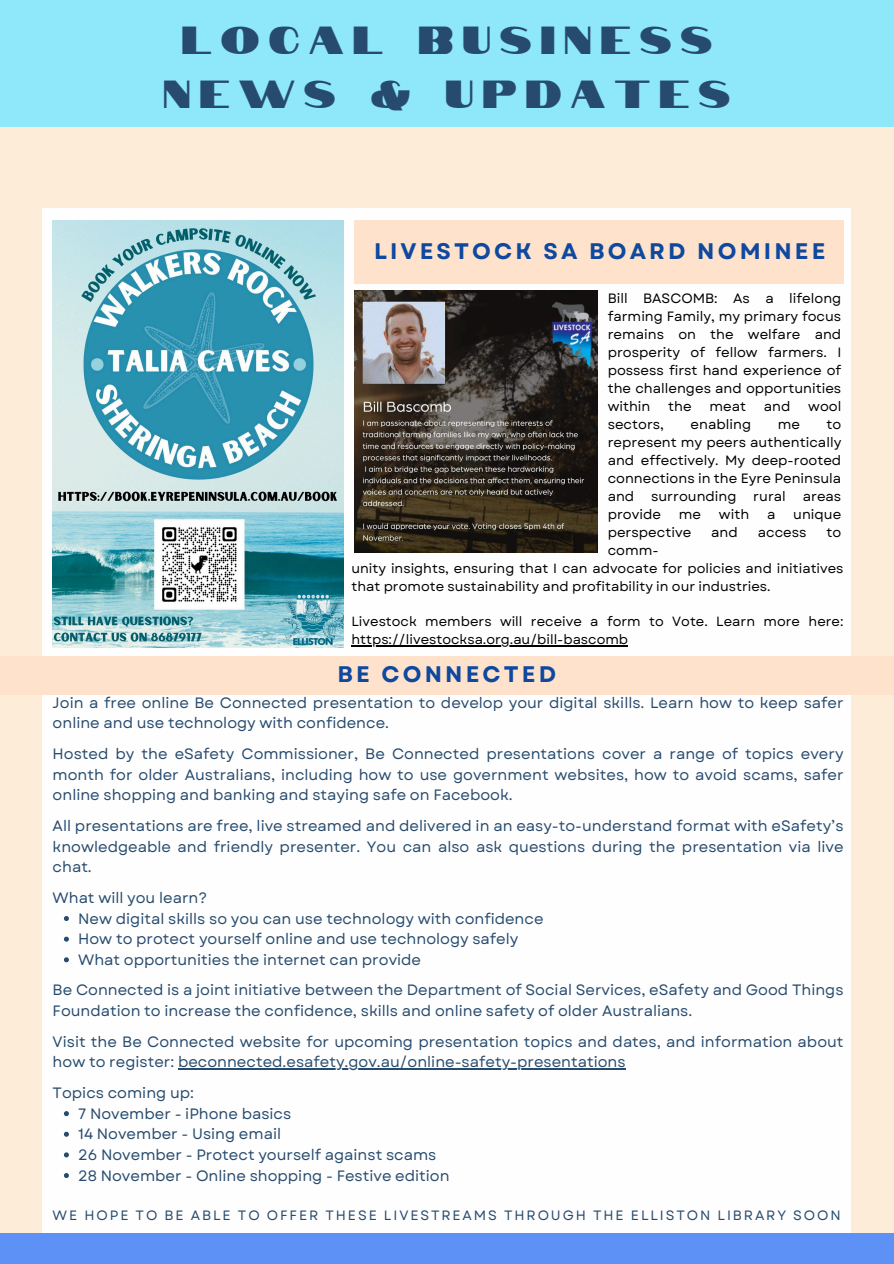
<style>
.page{position:relative;width:894px;height:1264px;background:#fff}
.page>*{position:absolute;margin:0;border:0;box-sizing:border-box;transform-origin:0 0}
.t1{font:39px/54px "Notable";letter-spacing:.225em;color:#274b6e;text-align:center}
.t2{font:700 22.5px "Garet";letter-spacing:.14em;color:#0e489f}
.t3{font:15px/20.7px "Garet";color:#274b6e}
.t4{font:13.5px/18px "Garet";color:#000;text-align:justify}
.t5{font:13.5px "Garet";letter-spacing:.14em;color:#274b6e}
.t6{font:13.35px/17.9px "Garet";color:#000}
</style>
<div class="page">
<div style="left:0;top:0;width:893px;height:1263px;background:#fdecd8"></div>
<div style="left:0;top:0;width:893px;height:127px;background:#8ee8fa"></div>
<div style="left:0;top:1232px;width:893px;height:31px;background:#5d91f6"></div>
<div style="left:43px;top:208px;width:807px;height:1024px;background:#fefefe"></div>
<img style="left:53px;top:220px;width:290px;height:427px">
<div style="left:0;top:656px;width:893px;height:38px;background:#fee2cb"></div>
<img style="left:354px;top:291px;width:243px;height:261px">
<div style="left:354px;top:220px;width:489px;height:64px;background:#fee2cb"></div>
<svg style="left:64px;top:916px;width:5px;height:5px"></svg>
<svg style="left:64px;top:936px;width:5px;height:5px"></svg>
<svg style="left:64px;top:957px;width:5px;height:5px"></svg>
<hr style="left:178px;top:1068px;width:447px;height:1px;background:#274b6e">
<svg style="left:64px;top:1111px;width:5px;height:5px"></svg>
<svg style="left:64px;top:1131px;width:5px;height:5px"></svg>
<svg style="left:64px;top:1152px;width:5px;height:5px"></svg>
<svg style="left:64px;top:1173px;width:5px;height:4px"></svg>
<hr style="left:351px;top:645px;width:277px;height:1px;background:#000">
<h2 class="t1" style="left:163px;top:8px;width:568px">LOCAL BUSINESS<br>NEWS &amp; UPDATES</h2>
<h2 class="t2" style="left:374px;top:235px;width:452px">LIVESTOCK SA BOARD NOMINEE</h2>
<h2 class="t4" style="left:607px;top:289px;width:235px">Bill BASCOMB: As a lifelong farming Family, my primary focus remains on the welfare and prosperity of fellow farmers. I possess first hand experience of the challenges and opportunities within</h2>
<h2 class="t4" style="left:668px;top:397px;width:25px">the</h2>
<h2 class="t4" style="left:709px;top:397px;width:38px">meat</h2>
<h2 class="t4" style="left:763px;top:397px;width:28px">and</h2>
<h2 class="t4" style="left:808px;top:397px;width:35px">wool</h2>
<h2 class="t4" style="left:607px;top:415px;width:58px">sectors,</h2>
<h2 class="t4" style="left:690px;top:415px;width:62px">enabling</h2>
<h2 class="t4" style="left:777px;top:415px;width:24px">me</h2>
<h2 class="t4" style="left:607px;top:415px;width:235px;text-indent:219px">to represent my peers authentically and effectively. My deep-rooted connections in the Eyre Peninsula and surrounding rural areas provide</h2>
<h2 class="t4" style="left:678px;top:505px;width:24px">me</h2>
<h2 class="t4" style="left:718px;top:505px;width:32px">with</h2>
<h2 class="t4" style="left:766px;top:505px;width:10px">a</h2>
<h2 class="t4" style="left:793px;top:505px;width:50px">unique</h2>
<h2 class="t4" style="left:607px;top:523px;width:85px">perspective</h2>
<h2 class="t4" style="left:711px;top:523px;width:28px">and</h2>
<h2 class="t4" style="left:757px;top:523px;width:50px">access</h2>
<h2 class="t4" style="left:826px;top:523px;width:16px">to</h2>
<h2 class="t4" style="left:607px;top:541px;width:52px">comm-</h2>
<h4 class="t6" style="left:351px;top:559px;width:493px">unity insights, ensuring that I can advocate for policies and initiatives that promote sustainability and profitability in our industries.</h4>
<p class="t6" style="left:351px;top:612px;width:493px">Livestock members will receive a form to Vote. Learn more here:</p>
<p class="t6" style="left:351px;top:630px;width:278px">https://livestocksa.org.au/bill-bascomb</p>
<p class="t2" style="left:337px;top:658px;width:220px">BE CONNECTED</p>
<p class="t3" style="left:53px;top:692px;width:792px">Join a free online Be Connected presentation to develop your digital skills. Learn how to keep safer online and use technology with confidence.</p>
<p class="t3" style="left:53px;top:743px;width:792px;text-align:justify">Hosted by the eSafety Commissioner, Be Connected presentations cover a range of topics every month for older Australians, including how to use government websites, how to avoid scams, safer online shopping and banking and staying safe on Facebook.</p>
<p class="t3" style="left:53px;top:815px;width:792px;text-align:justify">All presentations are free, live streamed and delivered in an easy-to-understand format with eSafety’s knowledgeable and friendly presenter. You can also ask questions during the presentation via live chat.</p>
<p class="t3" style="left:78px;top:887px;width:467px;text-indent:-25px">What will you learn?<br>New digital skills so you can use technology with confidence How to protect yourself online and use technology safely What opportunities the internet can provide</p>
<p class="t3" style="left:53px;top:979px;width:792px">Be Connected is a joint initiative between the Department of Social Services, eSafety and Good Things<br>Foundation to increase the confidence, skills and online safety of older Australians.</p>
<p class="t3" style="left:53px;top:1031px;width:792px">Visit the Be Connected website for upcoming presentation topics and dates, and information about how to register: beconnected.esafety.gov.au/online-safety-presentations</p>
<p class="t3" style="left:78px;top:1082px;width:373px;text-indent:-25px">Topics coming up:<br>7 November - iPhone basics<br>14 November - Using email<br>26 November - Protect yourself against scams<br>28 November - Online shopping - Festive edition</p>
<p class="t5" style="left:53px;top:1205px;width:789px">WE HOPE TO BE ABLE TO OFFER THESE LIVESTREAMS THROUGH THE ELLISTON LIBRARY SOON</p>
</div>
